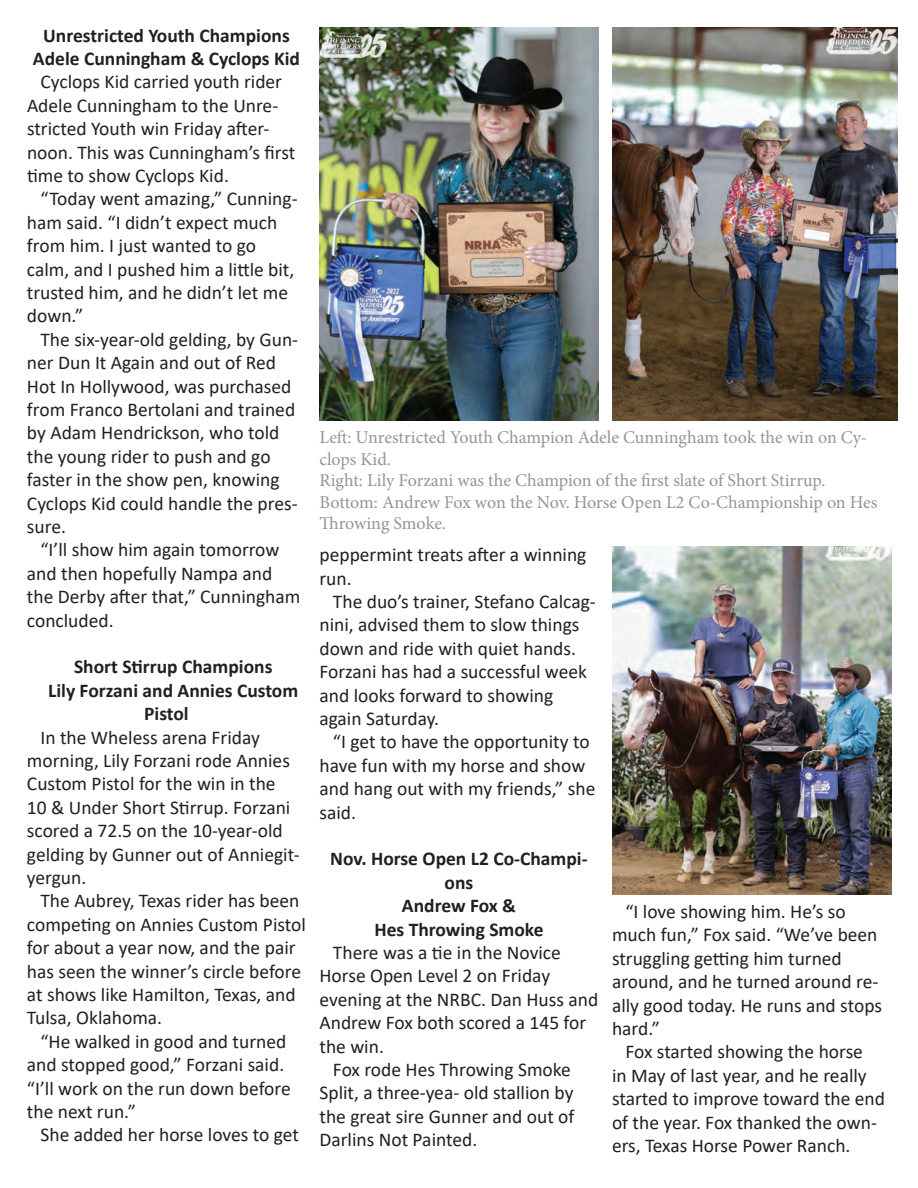
<style>
.page{position:relative;width:918px;height:1188px;background:#fff}
.page>*{position:absolute;margin:0;border:0;box-sizing:border-box;transform-origin:0 0}
.t1{font:19.5px/23.4px "Calibri";color:#231f20}
.t2{font:700 19.5px/23.4px "Calibri";color:#231f20;text-align:center}
.t3{font:18px/21.6px "Minion Pro";letter-spacing:-.005em;color:#939598}
</style>
<div class="page">
<img style="left:320px;top:27px;width:278px;height:394px">
<img style="left:612px;top:27px;width:286px;height:394px">
<img style="left:613px;top:546px;width:279px;height:348px">
<p class="t2" style="left:33px;top:23px;width:269px">Unrestricted Youth Champions<br>Adele Cunningham &amp; Cyclops Kid</p>
<p class="t1" style="left:27px;top:70px;width:270px;text-indent:13px">Cyclops Kid carried youth rider<br>Adele Cunningham to the Unre&shy;stricted Youth win Friday after&shy;noon. This was Cunningham’s first time to show Cyclops Kid.</p>
<p class="t1" style="left:27px;top:187px;width:272px;text-indent:14px">“Today went amazing,” Cunning&shy;ham said. “I didn’t expect much from him. I just wanted to go calm, and I pushed him a little bit, trusted him, and he didn’t let me down.”</p>
<p class="t1" style="left:27px;top:327px;width:273px;text-indent:13px">The six-year-old gelding, by Gun&shy;ner Dun It Again and out of Red<br>Hot In Hollywood, was purchased from Franco Bertolani and trained by Adam Hendrickson, who told the young rider to push and go faster in the show pen, knowing<br>Cyclops Kid could handle the pres&shy;sure.</p>
<p class="t1" style="left:27px;top:538px;width:275px;text-indent:13px">“I’ll show him again tomorrow and then hopefully Nampa and the Derby after that,” Cunningham concluded.</p>
<p class="t2" style="left:74px;top:655px;width:200px">Short Stirrup Champions</p>
<p class="t2" style="left:48px;top:678px;width:252px">Lily Forzani and Annies Custom</p>
<p class="t2" style="left:144px;top:702px;width:46px">Pistol</p>
<p class="t1" style="left:27px;top:725px;width:274px;text-indent:13px">In the Wheless arena Friday morning, Lily Forzani rode Annies<br>Custom Pistol for the win in the<br>10 &amp; Under Short Stirrup. Forzani scored a 72.5 on the 10-year-old gelding by Gunner out of Anniegit&shy;yergun.</p>
<p class="t1" style="left:27px;top:889px;width:280px;text-indent:13px">The Aubrey, Texas rider has been competing on Annies Custom Pistol for about a year now, and the pair has seen the winner’s circle before at shows like Hamilton, Texas, and<br>Tulsa, Oklahoma.</p>
<p class="t1" style="left:27px;top:1029px;width:265px;text-indent:13px">“He walked in good and turned and stopped good,” Forzani said. “I’ll work on the run down before the next run.”</p>
<p class="t1" style="left:40px;top:1123px;width:260px">She added her horse loves to get</p>
<p class="t3" style="left:320px;top:426px;width:559px">Left: Unrestricted Youth Champion Adele Cunningham took the win on Cy&shy;clops Kid.<br>Right: Lily Forzani was the Champion of the first slate of Short Stirrup.<br>Bottom: Andrew Fox won the Nov. Horse Open L2 Co-Championship on Hes Throwing Smoke.</p>
<p class="t1" style="left:320px;top:542px;width:268px">peppermint treats after a winning run.</p>
<p class="t1" style="left:320px;top:589px;width:278px;text-indent:13px">The duo’s trainer, Stefano Calcag&shy;nini, advised them to slow things down and ride with quiet hands.<br>Forzani has had a successful week and looks forward to showing again Saturday.</p>
<p class="t1" style="left:320px;top:730px;width:277px;text-indent:13px">“I get to have the opportunity to have fun with my horse and show and hang out with my friends,” she said.</p>
<p class="t2" style="left:330px;top:847px;width:259px">Nov. Horse Open L2 Co-Champi&shy;ons<br>Andrew Fox &amp;<br>Hes Throwing Smoke</p>
<p class="t1" style="left:320px;top:940px;width:280px;text-indent:13px">There was a tie in the Novice<br>Horse Open Level 2 on Friday evening at the NRBC. Dan Huss and<br>Andrew Fox both scored a 145 for the win.</p>
<p class="t1" style="left:320px;top:1057px;width:257px;text-indent:13px">Fox rode Hes Throwing Smoke<br>Split, a three-yea- old stallion by the great sire Gunner and out of<br>Darlins Not Painted.</p>
<p class="t1" style="left:612px;top:899px;width:272px;text-indent:13px">“I love showing him. He’s so much fun,” Fox said. “We’ve been struggling getting him turned around, and he turned around re&shy;ally good today. He runs and stops hard.”</p>
<p class="t1" style="left:612px;top:1040px;width:275px;text-indent:13px">Fox started showing the horse<br>in May of last year, and he really started to improve toward the end of the year. Fox thanked the own&shy;ers, Texas Horse Power Ranch.</p>
</div>
